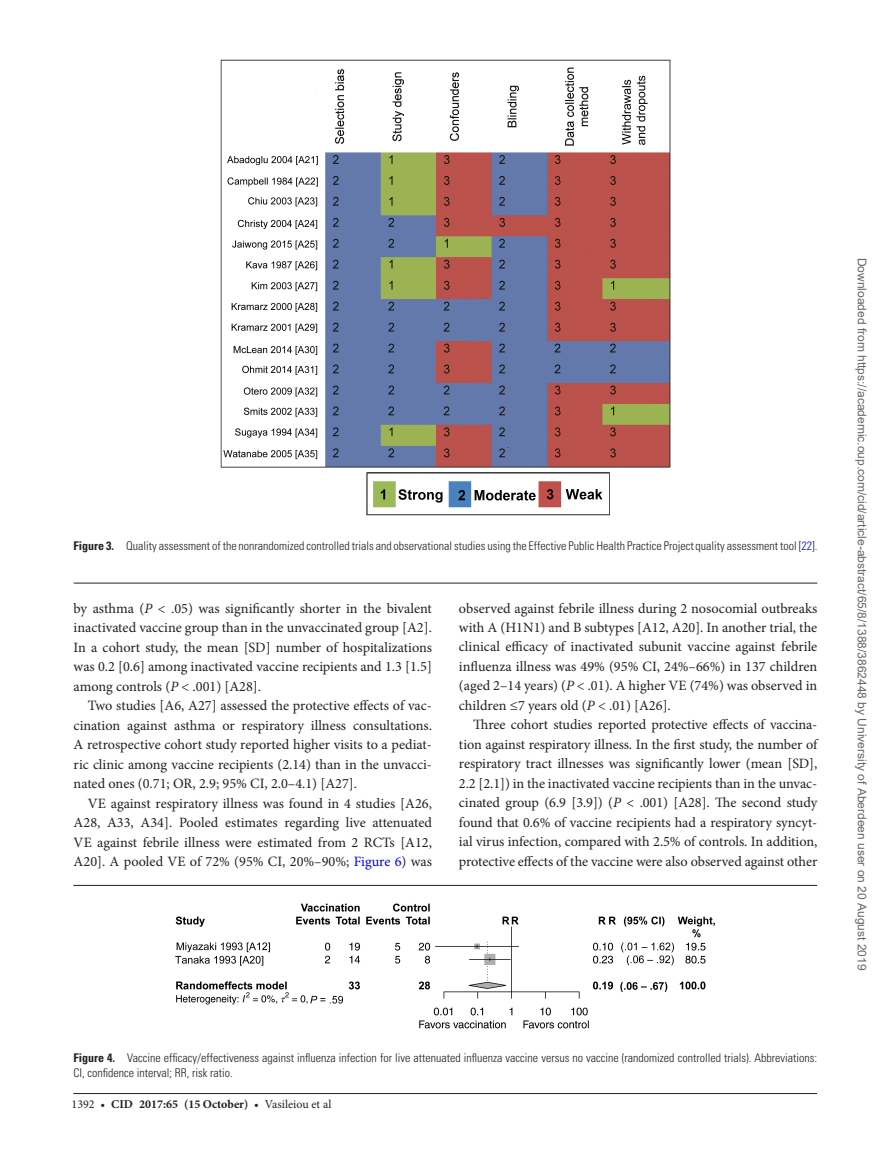
<style>
.page{position:relative;width:891px;height:1174px;background:#fff}
.page>*{position:absolute;margin:0;border:0;box-sizing:border-box;transform-origin:0 0}
.t1{font:14.25px/19.5px "Minion Pro";color:#231f20;text-align:justify}
.t2{font:300 condensed 12px/15px "Univers LT Std";color:#231f20}
.t3{font:12px "Arial";color:#666}
.t4{font:700 12px "Minion Pro";color:#231f20}
.s1{font-weight:700}
.s2{color:#00f}
.s3{font-style:italic}
.s4{font-weight:400}
</style>
<div class="page">
<hr style="left:73px;top:1093px;width:744px;height:1px;background:#231f20">
<hr style="left:74px;top:583px;width:743px;height:1px;background:#231f20">
<img style="left:220px;top:59px;width:451px;height:457px">
<hr style="left:73px;top:885px;width:744px;height:1px;background:#231f20">
<img style="left:175px;top:904px;width:540px;height:124px">
<p class="t2" style="left:74px;top:538px;width:745px"><span class="s1">Figure 3.</span> Quality assessment of the nonrandomized controlled trials and observational studies using the Effective Public Health Practice Project quality assessment tool [<span class="s2">22</span>].</p>
<p class="t1" style="left:74px;top:598px;width:360px">by asthma (<span class="s3">P</span> &lt; .05) was significantly shorter in the bivalent inactivated vaccine group than in the unvaccinated group [A2].<br>In a cohort study, the mean [SD] number of hospitalizations was 0.2 [0.6] among inactivated vaccine recipients and 1.3 [1.5] among controls (<span class="s3">P</span> &lt; .001) [A28].</p>
<p class="t1" style="left:74px;top:696px;width:360px;text-indent:14px">Two studies [A6, A27] assessed the protective effects of vac&shy;cination against asthma or respiratory illness consultations.<br>A retrospective cohort study reported higher visits to a pediat&shy;ric clinic among vaccine recipients (2.14) than in the unvacci&shy;nated ones (0.71; OR, 2.9; 95% CI, 2.0–4.1) [A27].</p>
<p class="t1" style="left:74px;top:793px;width:360px;text-indent:14px">VE against respiratory illness was found in 4 studies [A26, A28, A33, A34]. Pooled estimates regarding live attenuated VE against febrile illness were estimated from 2 RCTs [A12, A20]. A pooled VE of 72% (95% CI, 20%–90%; <span class="s2">Figure 6</span>) was</p>
<p class="t1" style="left:459px;top:598px;width:360px">observed against febrile illness during 2 nosocomial outbreaks with A (H1N1) and B subtypes [A12, A20]. In another trial, the clinical efficacy of inactivated subunit vaccine against febrile influenza illness was 49% (95% CI, 24%–66%) in 137 children (aged 2–14 years) (<span class="s3">P</span> &lt; .01). A higher VE (74%) was observed in children ≤7 years old (<span class="s3">P</span> &lt; .01) [A26].</p>
<p class="t1" style="left:459px;top:715px;width:360px;text-indent:14px">Three cohort studies reported protective effects of vaccina&shy;tion against respiratory illness. In the first study, the number of respiratory tract illnesses was significantly lower (mean [SD], 2.2 [2.1]) in the inactivated vaccine recipients than in the unvac&shy;cinated group (6.9 [3.9]) (<span class="s3">P</span> &lt; .001) [A28]. The second study found that 0.6% of vaccine recipients had a respiratory syncyt&shy;ial virus infection, compared with 2.5% of controls. In addition, protective effects of the vaccine were also observed against other</p>
<p class="t2" style="left:73px;top:1051px;width:745px"><span class="s1">Figure 4.</span> Vaccine efficacy/effectiveness against influenza infection for live attenuated influenza vaccine versus no vaccine (randomized controlled trials). Abbreviations:<br>CI, confidence interval; RR, risk ratio.</p>
<p class="t4" style="left:72px;top:1095px;width:261px"><span class="s4">1392 •</span> CID 2017:65 (15 October) <span class="s4">• Vasileiou et al</span></p>
<p class="t3" style="left:866px;top:258px;width:714px;rotate:90deg">Downloaded from https://academic.oup.com/cid/article-abstract/65/8/1388/3862448 by University of Aberdeen user on 20 August 2019</p>
</div>
